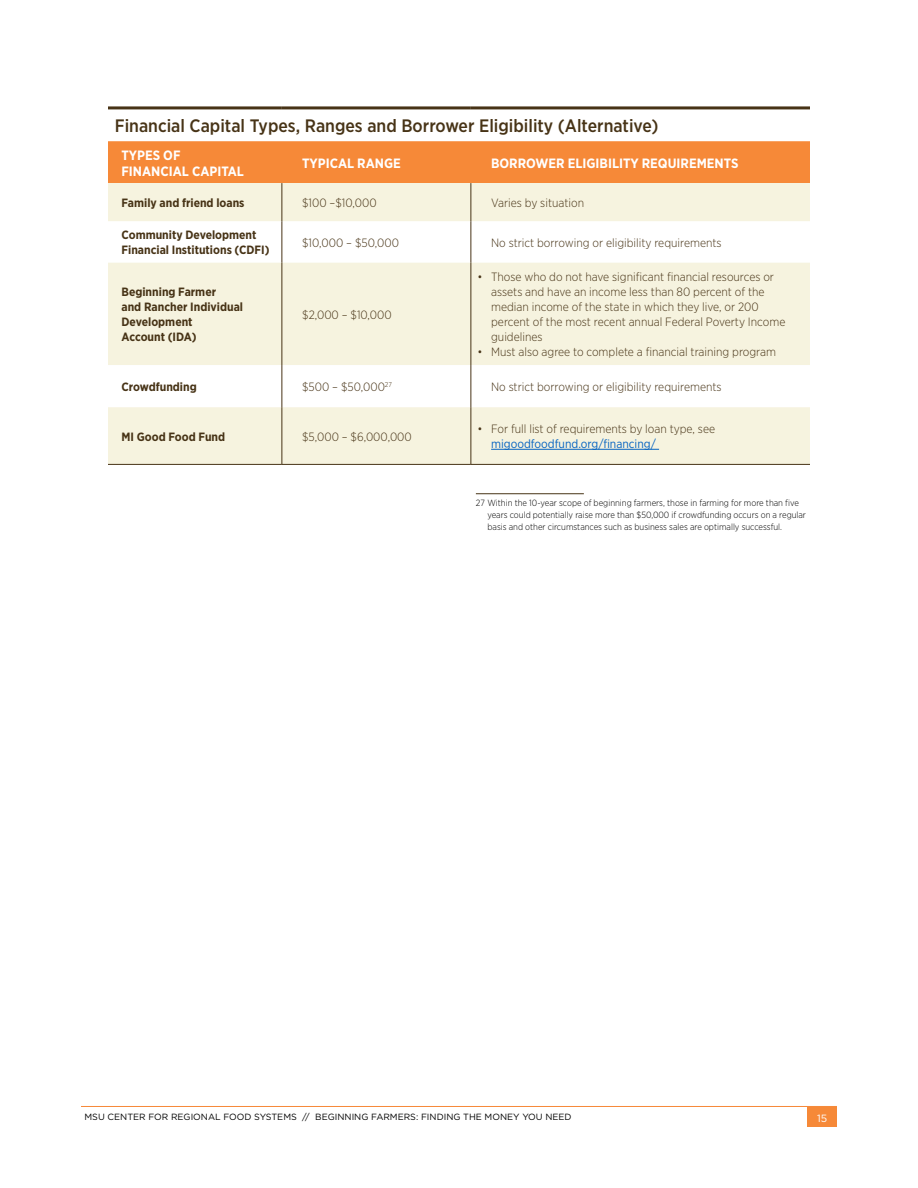
<style>
.page{position:relative;width:918px;height:1188px;background:#fff}
.page>*{position:absolute;margin:0;border:0;box-sizing:border-box;transform-origin:0 0}
.t1{font:500 18px "Gotham Narrow";color:#473316}
.t2{font:700 13.5px/16.2px "Gotham Narrow";color:#fff}
.t3{font:300 12px/15px "Gotham Narrow";color:#473316}
.t4{font:700 12px/15px "Gotham Narrow";color:#473316}
.t5{font:12px "Gotham Narrow";color:#0563c1}
.t6{font:10.5px "Gotham";color:#fff}
.t7{font:300 9px/12px "Gotham Narrow";color:#000}
.t8{font:9px "Gotham";color:#000}
</style>
<div class="page">
<hr style="left:476px;top:493px;width:108px;height:1px;background:#473316">
<div style="left:108px;top:141px;width:702px;height:42px;background:#f68938"></div>
<div style="left:108px;top:183px;width:702px;height:281px;background:#f6f3df"></div>
<svg style="left:108px;top:221px;width:702px;height:186px;fill:#f6f3df"></svg>
<hr style="left:108px;top:106px;width:174px;height:3px;background:#473316">
<hr style="left:282px;top:106px;width:189px;height:3px;background:#473316">
<hr style="left:471px;top:106px;width:339px;height:3px;background:#473316">
<hr style="left:108px;top:464px;width:174px;height:1px;background:#473316">
<hr style="left:282px;top:464px;width:189px;height:1px;background:#473316">
<hr style="left:471px;top:464px;width:339px;height:1px;background:#473316">
<hr style="left:282px;top:183px;width:1px;height:38px;background:#473316">
<hr style="left:471px;top:183px;width:1px;height:38px;background:#473316">
<hr style="left:282px;top:221px;width:1px;height:41px;background:#473316">
<hr style="left:471px;top:221px;width:1px;height:41px;background:#473316">
<hr style="left:282px;top:262px;width:1px;height:103px;background:#473316">
<hr style="left:471px;top:262px;width:1px;height:103px;background:#473316">
<hr style="left:282px;top:365px;width:1px;height:42px;background:#473316">
<hr style="left:471px;top:365px;width:1px;height:42px;background:#473316">
<hr style="left:282px;top:407px;width:1px;height:57px;background:#473316">
<hr style="left:471px;top:407px;width:1px;height:57px;background:#473316">
<hr style="left:491px;top:449px;width:168px;height:1px;background:#0563c1">
<hr style="left:81px;top:1106px;width:756px;height:1px;background:#f68938">
<div style="left:807px;top:1107px;width:30px;height:20px;background:#f68938"></div>
<h1 class="t1" style="left:115px;top:114px;width:545px">Financial Capital Types, Ranges and Borrower Eligibility (Alternative)</h1>
<p class="t2" style="left:122px;top:147px;width:124px">TYPES OF<br>FINANCIAL CAPITAL</p>
<p class="t2" style="left:302px;top:155px;width:100px">TYPICAL RANGE</p>
<p class="t2" style="left:491px;top:155px;width:249px">BORROWER ELIGIBILITY REQUIREMENTS</p>
<p class="t4" style="left:122px;top:195px;width:125px">Family and friend loans</p>
<p class="t3" style="left:302px;top:195px;width:76px">$100 –$10,000</p>
<p class="t3" style="left:491px;top:195px;width:94px">Varies by situation</p>
<p class="t4" style="left:122px;top:227px;width:150px">Community Development<br>Financial Institutions (CDFI)</p>
<p class="t3" style="left:302px;top:235px;width:98px">$10,000 – $50,000</p>
<p class="t3" style="left:491px;top:235px;width:232px">No strict borrowing or eligibility requirements</p>
<p class="t4" style="left:122px;top:284px;width:123px">Beginning Farmer<br>and Rancher Individual<br>Development<br>Account (IDA)</p>
<p class="t3" style="left:491px;top:269px;width:296px;text-indent:-14px">• Those who do not have significant financial resources or assets and have an income less than 80 percent of the median income of the state in which they live, or 200 percent of the most recent annual Federal Poverty Income guidelines</p>
<p class="t3" style="left:478px;top:344px;width:300px">• Must also agree to complete a financial training program</p>
<p class="t3" style="left:302px;top:307px;width:91px">$2,000 – $10,000</p>
<p class="t4" style="left:122px;top:379px;width:77px">Crowdfunding</p>
<p class="t3" style="left:302px;top:379px;width:91px">$500 – $50,000<sup>27</sup></p>
<p class="t3" style="left:491px;top:379px;width:232px">No strict borrowing or eligibility requirements</p>
<p class="t4" style="left:122px;top:429px;width:105px">MI Good Food Fund</p>
<p class="t3" style="left:302px;top:429px;width:111px">$5,000 – $6,000,000</p>
<p class="t3" style="left:478px;top:421px;width:239px">• For full list of requirements by loan type, see</p>
<p class="t5" style="left:491px;top:436px;width:166px">migoodfoodfund.org/financing/</p>
<p class="t7" style="left:487px;top:496px;width:320px;text-indent:-12px">27 Within the 10-year scope of beginning farmers, those in farming for more than five years could potentially raise more than $50,000 if crowdfunding occurs on a regular basis and other circumstances such as business sales are optimally successful.</p>
<p class="t8" style="left:85px;top:1111px;width:489px">MSU CENTER FOR REGIONAL FOOD SYSTEMS // BEGINNING FARMERS: FINDING THE MONEY YOU NEED</p>
<p class="t6" style="left:817px;top:1111px;width:12px">15</p>
</div>
